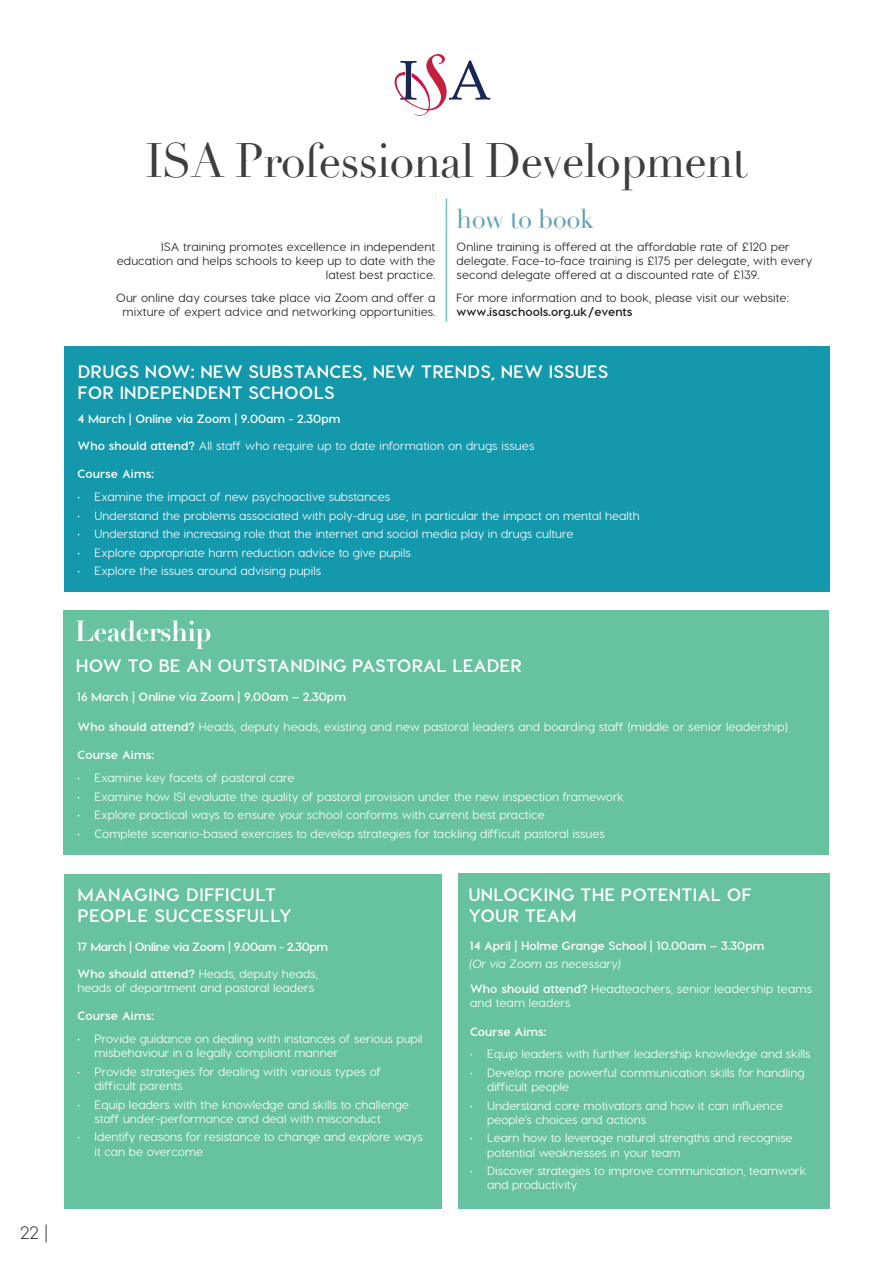
<style>
.page{position:relative;width:893px;height:1263px;background:#fff}
.page>*{position:absolute;margin:0;border:0;box-sizing:border-box;transform-origin:0 0}
.t1{font:47.25px "Didot";letter-spacing:-.02em;color:#3e3e3f;scale:.95 1}
.t2{font:700 28.35px "Didot";letter-spacing:-.02em;color:#fff;scale:.95 1}
.t3{font:26.85px "Didot";letter-spacing:-.02em;color:#60a3b3;scale:.95 1}
.t4{font:700 18px/21px "Visby CF";letter-spacing:.01em;color:#fff}
.t5{font:700 18px/21px "Visby CF";letter-spacing:.03em;color:#fff}
.t6{font:300 18px "Visby CF";color:#231f20}
.t7{font:500 12px/14.2px "Visby CF";color:#fff}
.t8{font:500 12px/14.2px "Visby CF";letter-spacing:.01em;color:#231f20;text-align:right}
.t9{font:700 12px "Visby CF";color:#fff}
.t10{font:700 12px "Visby CF";letter-spacing:-.03em;color:#fff}
.t11{font:700 12px "Visby CF";letter-spacing:.01em;color:#231f20}
.t12{font:italic 500 12px "Visby CF";color:#fff}
.s1{font-weight:700}
</style>
<div class="page">
<hr style="left:446px;top:198px;width:1px;height:124px;background:#6dc4d2">
<div style="left:64px;top:346px;width:765px;height:245px;background:#1398ac"></div>
<div style="left:458px;top:874px;width:371px;height:335px;background:#67c2a0"></div>
<div style="left:64px;top:610px;width:765px;height:245px;background:#67c2a0"></div>
<div style="left:64px;top:874px;width:378px;height:335px;background:#67c2a0"></div>
<svg style="left:394px;top:54px;width:96px;height:62px"></svg>
<h3 class="t6" style="left:20px;top:1222px;width:29px">22 |</h3>
<h1 class="t1" style="left:145px;top:133px;width:635px">ISA Professional Development</h1>
<p class="t8" style="left:117px;top:239px;width:320px">ISA training promotes excellence in independent education and helps schools to keep up to date with the latest best practice.</p>
<p class="t8" style="left:116px;top:291px;width:321px;text-align:center">Our online day courses take place via Zoom and offer a mixture of expert advice and networking opportunities.</p>
<h3 class="t3" style="left:457px;top:203px;width:146px">how to book</h3>
<p class="t8" style="left:457px;top:239px;width:357px;text-align:left">Online training is offered at the affordable rate of £120 per delegate. Face-to-face training is £175 per delegate, with every second delegate offered at a discounted rate of £139.</p>
<p class="t8" style="left:457px;top:290px;width:334px">For more information and to book, please visit our website:</p>
<p class="t11" style="left:457px;top:304px;width:178px">www.isaschools.org.uk/events</p>
<h3 class="t4" style="left:78px;top:361px;width:532px">DRUGS NOW: NEW SUBSTANCES, NEW TRENDS, NEW ISSUES<br>FOR INDEPENDENT SCHOOLS</h3>
<p class="t9" style="left:78px;top:412px;width:264px">4 March | Online via Zoom | 9.00am - 2.30pm</p>
<p class="t7" style="left:78px;top:438px;width:458px"><span class="s1">Who should attend?</span> All staff who require up to date information on drugs issues</p>
<p class="t9" style="left:78px;top:467px;width:78px">Course Aims:</p>
<p class="t7" style="left:78px;top:490px;width:314px">• Examine the impact of new psychoactive substances</p>
<p class="t7" style="left:78px;top:508px;width:564px">• Understand the problems associated with poly-drug use, in particular the impact on mental health</p>
<p class="t7" style="left:78px;top:527px;width:497px">• Understand the increasing role that the internet and social media play in drugs culture</p>
<p class="t7" style="left:78px;top:545px;width:335px">• Explore appropriate harm reduction advice to give pupils</p>
<p class="t7" style="left:78px;top:564px;width:245px">• Explore the issues around advising pupils</p>
<h2 class="t2" style="left:75px;top:613px;width:145px">Leadership</h2>
<h3 class="t4" style="left:76px;top:655px;width:448px">HOW TO BE AN OUTSTANDING PASTORAL LEADER</h3>
<p class="t9" style="left:77px;top:689px;width:271px">16 March | Online via Zoom | 9.00am – 2.30pm</p>
<p class="t7" style="left:78px;top:719px;width:712px"><span class="s1">Who should attend?</span> Heads, deputy heads, existing and new pastoral leaders and boarding staff (middle or senior leadership)</p>
<p class="t9" style="left:78px;top:747px;width:78px">Course Aims:</p>
<p class="t7" style="left:78px;top:770px;width:218px">• Examine key facets of pastoral care</p>
<p class="t7" style="left:78px;top:789px;width:548px">• Examine how ISI evaluate the quality of pastoral provision under the new inspection framework</p>
<p class="t7" style="left:78px;top:807px;width:469px">• Explore practical ways to ensure your school conforms with current best practice</p>
<p class="t7" style="left:78px;top:826px;width:529px">• Complete scenario-based exercises to develop strategies for tackling difficult pastoral issues</p>
<h3 class="t5" style="left:78px;top:883px;width:216px">MANAGING DIFFICULT<br>PEOPLE SUCCESSFULLY</h3>
<p class="t10" style="left:77px;top:939px;width:252px">17 March | Online via Zoom | 9.00am - 2.30pm</p>
<p class="t7" style="left:78px;top:966px;width:242px"><span class="s1">Who should attend?</span> Heads, deputy heads, heads of department and pastoral leaders</p>
<p class="t9" style="left:78px;top:1008px;width:78px">Course Aims:</p>
<p class="t7" style="left:95px;top:1031px;width:330px;text-indent:-17px">• Provide guidance on dealing with instances of serious pupil misbehaviour in a legally compliant manner</p>
<p class="t7" style="left:95px;top:1064px;width:288px;text-indent:-17px">• Provide strategies for dealing with various types of difficult parents</p>
<p class="t7" style="left:95px;top:1097px;width:316px;text-indent:-17px">• Equip leaders with the knowledge and skills to challenge staff under-performance and deal with misconduct</p>
<p class="t7" style="left:95px;top:1130px;width:330px;text-indent:-17px">• Identify reasons for resistance to change and explore ways it can be overcome</p>
<h3 class="t4" style="left:468px;top:883px;width:285px">UNLOCKING THE POTENTIAL OF<br>YOUR TEAM</h3>
<p class="t9" style="left:469px;top:938px;width:296px">14 April | Holme Grange School | 10.00am – 3.30pm</p>
<p class="t12" style="left:469px;top:956px;width:153px">(Or via Zoom as necessary)</p>
<p class="t7" style="left:470px;top:981px;width:343px"><span class="s1">Who should attend?</span> Headteachers, senior leadership teams and team leaders</p>
<p class="t9" style="left:470px;top:1024px;width:78px">Course Aims:</p>
<p class="t7" style="left:470px;top:1047px;width:342px">• Equip leaders with further leadership knowledge and skills</p>
<p class="t7" style="left:487px;top:1065px;width:319px;text-indent:-17px">• Develop more powerful communication skills for handling difficult people</p>
<p class="t7" style="left:487px;top:1098px;width:298px;text-indent:-17px">• Understand core motivators and how it can influence people’s choices and actions</p>
<p class="t7" style="left:487px;top:1131px;width:307px;text-indent:-17px">• Learn how to leverage natural strengths and recognise potential weaknesses in your team</p>
<p class="t7" style="left:487px;top:1163px;width:321px;text-indent:-17px">• Discover strategies to improve communication, teamwork and productivity</p>
</div>
